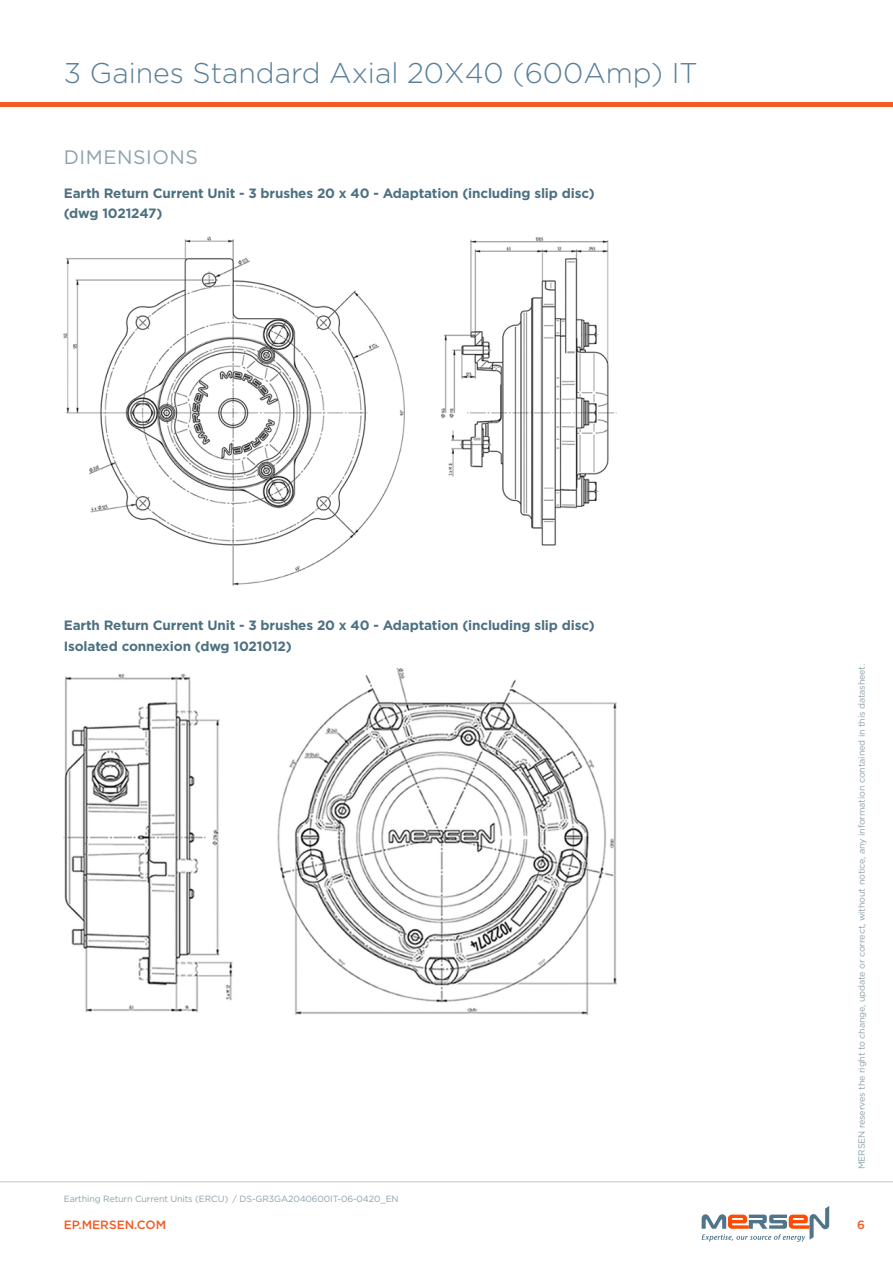
<style>
.page{position:relative;width:893px;height:1263px;background:#fff}
.page>*{position:absolute;margin:0;border:0;box-sizing:border-box;transform-origin:0 0}
.t1{font:300 28.5px "Gotham";color:#587d98}
.t2{font:19.5px "Gotham";letter-spacing:.03em;color:#8ba1a9}
.t3{font:700 13.5px/20.4px "Gotham";letter-spacing:-.01em;color:#4c7080}
.t4{font:500 12px "Gotham";color:#f15a22}
.t5{font:9px "Gotham";letter-spacing:-.015em;color:#8ba1a9}
</style>
<div class="page">
<hr style="left:0;top:102px;width:893px;height:4px;background:#f15a22">
<hr style="left:0;top:1181px;width:893px;height:1px;background:#bec8cd">
<svg style="left:702px;top:1206px;width:127px;height:36px"></svg>
<img style="left:64px;top:236px;width:552px;height:350px">
<img style="left:64px;top:668px;width:553px;height:346px">
<h1 class="t1" style="left:64px;top:55px;width:635px">3 Gaines Standard Axial 20X40 (600Amp) IT</h1>
<h2 class="t2" style="left:64px;top:145px;width:136px">DIMENSIONS</h2>
<p class="t3" style="left:64px;top:183px;width:532px">Earth Return Current Unit - 3 brushes 20 x 40 - Adaptation (including slip disc) (dwg 1021247)</p>
<p class="t3" style="left:64px;top:615px;width:532px">Earth Return Current Unit - 3 brushes 20 x 40 - Adaptation (including slip disc)<br>Isolated connexion (dwg 1021012)</p>
<p class="t5" style="left:856px;top:1169px;width:507px;rotate:-90deg">MERSEN reserves the right to change, update or correct, without notice, any information contained in this datasheet.</p>
<p class="t5" style="left:64px;top:1193px;width:336px">Earthing Return Current Units (ERCU) / DS-GR3GA2040600IT-06-0420_EN</p>
<p class="t4" style="left:64px;top:1217px;width:104px">EP.MERSEN.COM</p>
<p class="t4" style="left:857px;top:1217px;width:9px">6</p>
</div>
